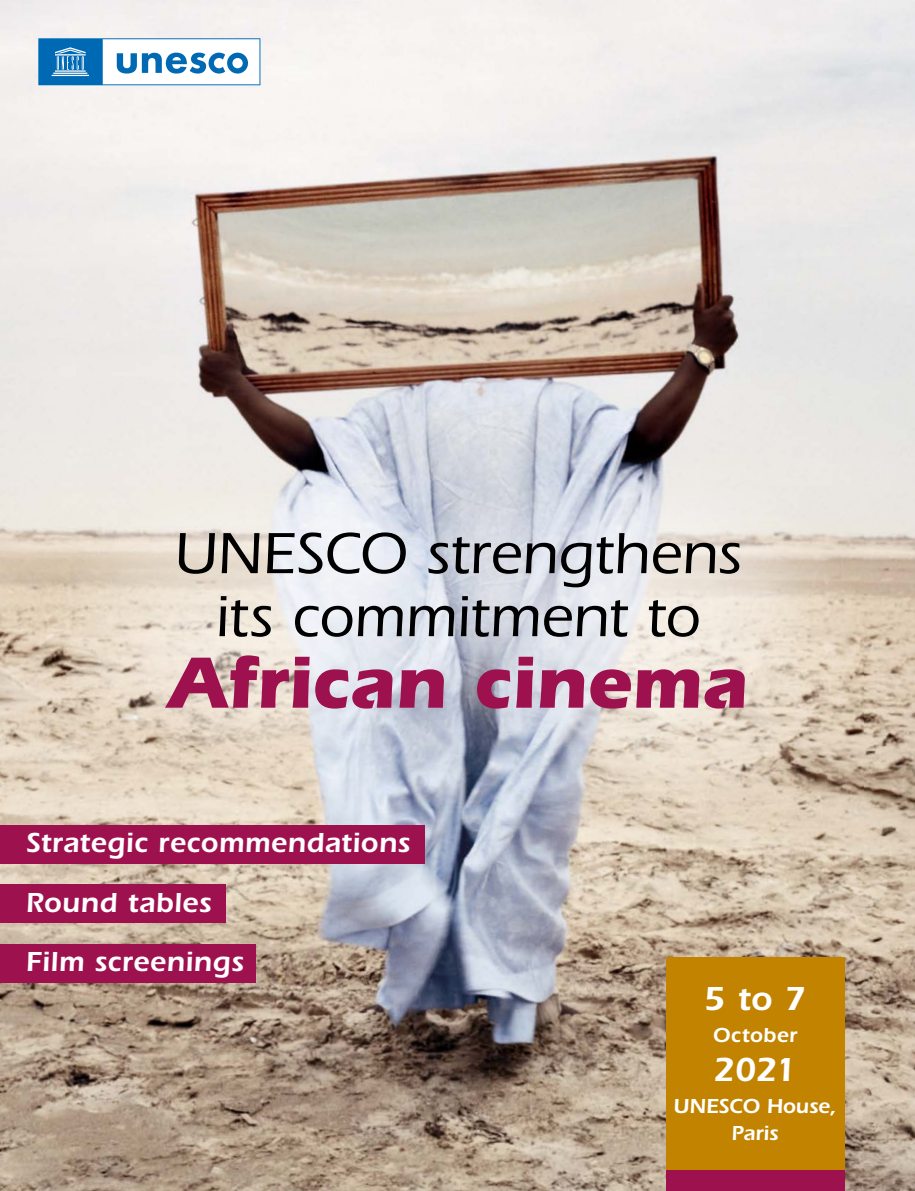
<style>
.page{position:relative;width:915px;height:1191px;background:#fff}
.page>*{position:absolute;margin:0;border:0;box-sizing:border-box;transform-origin:0 0}
.t1{font:700 75px "ITC Eras Std";color:#9e114f}
.t2{font:500 60px/63px "ITC Eras Std";color:#000;text-align:center}
.t3{font:600 34.5px "ITC Eras Std";letter-spacing:-.02em;color:#fff}
.t4{font:600 28.5px/59.6px "ITC Eras Std";letter-spacing:.015em;color:#fff}
.t5{font:600 21px/27px "ITC Eras Std";color:#fff;text-align:center}
.t6{font:600 21px "ITC Eras Std";letter-spacing:.025em;color:#fff}
</style>
<div class="page">
<img style="left:0;top:0;width:914px;height:1191px">
<svg style="left:476px;top:454px;width:387px;height:368px;background:#d9cdc1"></svg>
<svg style="left:50px;top:487px;width:418px;height:268px;background:#e5dfd9"></svg>
<svg style="left:391px;top:480px;width:418px;height:268px;background:#dcdbdd"></svg>
<svg style="left:38px;top:38px;width:222px;height:47px"></svg>
<div style="left:0;top:825px;width:424px;height:38px;background:#9e114f"></div>
<div style="left:0;top:884px;width:226px;height:39px;background:#9e114f"></div>
<div style="left:0;top:944px;width:255px;height:38px;background:#9e114f"></div>
<div style="left:665px;top:1152px;width:178px;height:39px;background:#9e114f"></div>
<div style="left:665px;top:957px;width:178px;height:212px;background:#c18300"></div>
<h2 class="t2" style="left:174px;top:522px;width:568px">UNESCO strengthens its commitment to</h2>
<h1 class="t1" style="left:168px;top:639px;width:580px">African cinema</h1>
<p class="t4" style="left:26px;top:813px;width:385px">Strategic recommendations<br>Round tables<br>Film screenings</p>
<p class="t3" style="left:703px;top:979px;width:104px">5 to 7</p>
<p class="t6" style="left:712px;top:1022px;width:86px">October</p>
<p class="t3" style="left:712px;top:1050px;width:85px">2021</p>
<p class="t5" style="left:673px;top:1092px;width:164px">UNESCO House,<br>Paris</p>
</div>
